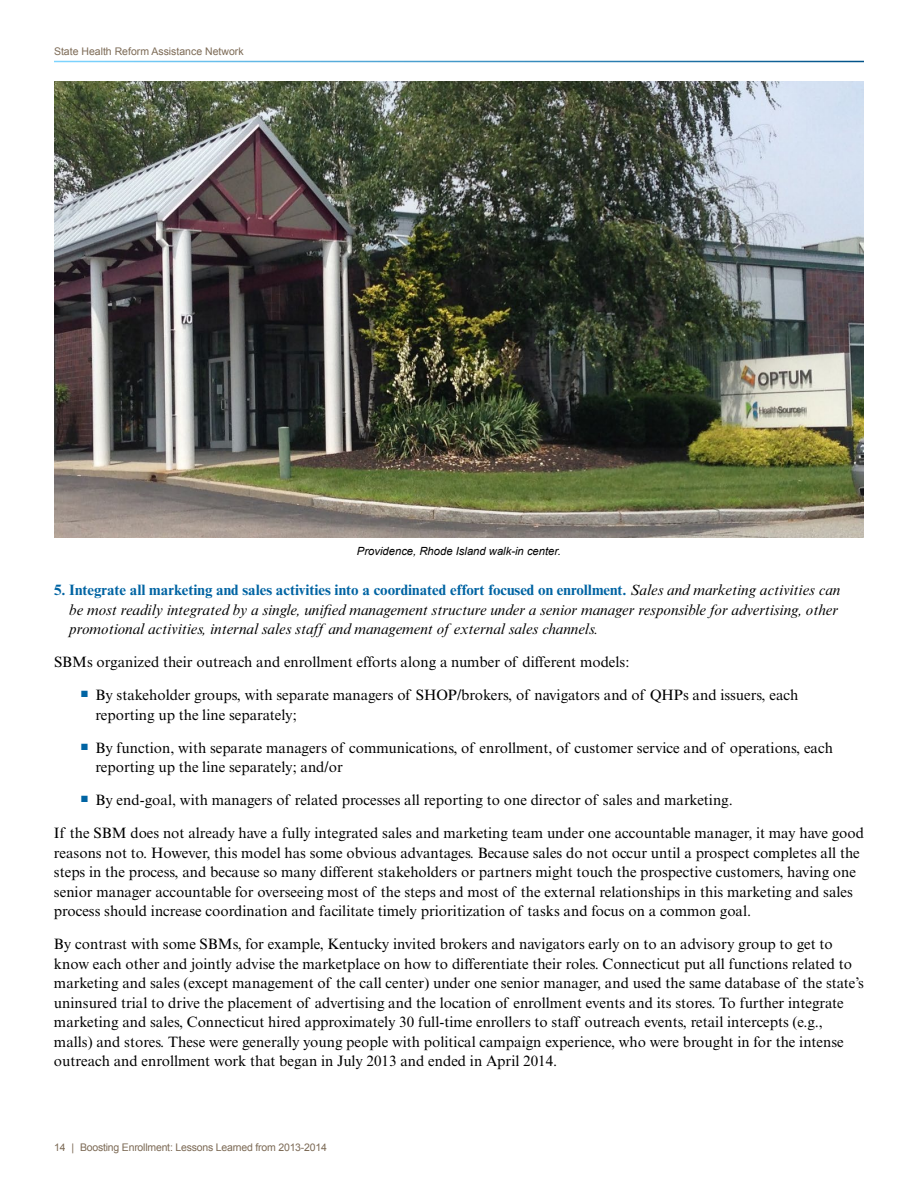
<style>
.page{position:relative;width:918px;height:1188px;background:#fff}
.page>*{position:absolute;margin:0;border:0;box-sizing:border-box;transform-origin:0 0}
.t1{font:15px/19.5px "Times New Roman MT Std";color:#000}
.t2{font:italic 15px/19.5px "Times New Roman MT Std";color:#000}
.t3{font:italic 11.25px "Arial";color:#000}
.t4{font:10.5px "Arial";letter-spacing:-.02em;color:#7c6a55}
.t5{font:10.5px "Arial";color:#7c6a55}
.s1{font-weight:700;font-style:normal;color:#0064a3}
</style>
<div class="page">
<img style="left:54px;top:81px;width:810px;height:457px">
<p class="t5" style="left:54px;top:44px;width:191px">State Health Reform Assistance Network</p>
<p class="t3" style="left:357px;top:543px;width:206px">Providence, Rhode Island walk-in center.</p>
<p class="t2" style="left:69px;top:580px;width:773px;text-indent:-15px"><span class="s1">5. Integrate all marketing and sales activities into a coordinated effort focused on enrollment.</span> Sales and marketing activities can be most readily integrated by a single, unified management structure under a senior manager responsible for advertising, other promotional activities, internal sales staff and management of external sales channels.</p>
<p class="t1" style="left:54px;top:652px;width:577px">SBMs organized their outreach and enrollment efforts along a number of different models:</p>
<p class="t1" style="left:95px;top:685px;width:705px;text-indent:-14px"><sup>■</sup> By stakeholder groups, with separate managers of SHOP/brokers, of navigators and of QHPs and issuers, each reporting up the line separately;</p>
<p class="t1" style="left:95px;top:738px;width:739px;text-indent:-14px"><sup>■</sup> By function, with separate managers of communications, of enrollment, of customer service and of operations, each reporting up the line separately; and/or</p>
<p class="t1" style="left:81px;top:790px;width:653px"><sup>■</sup> By end-goal, with managers of related processes all reporting to one director of sales and marketing.</p>
<p class="t1" style="left:54px;top:823px;width:812px">If the SBM does not already have a fully integrated sales and marketing team under one accountable manager, it may have good reasons not to. However, this model has some obvious advantages. Because sales do not occur until a prospect completes all the steps in the process, and because so many different stakeholders or partners might touch the prospective customers, having one senior manager accountable for overseeing most of the steps and most of the external relationships in this marketing and sales process should increase coordination and facilitate timely prioritization of tasks and focus on a common goal.</p>
<p class="t1" style="left:54px;top:934px;width:812px">By contrast with some SBMs, for example, Kentucky invited brokers and navigators early on to an advisory group to get to know each other and jointly advise the marketplace on how to differentiate their roles. Connecticut put all functions related to marketing and sales (except management of the call center) under one senior manager, and used the same database of the state’s uninsured trial to drive the placement of advertising and the location of enrollment events and its stores. To further integrate marketing and sales, Connecticut hired approximately 30 full-time enrollers to staff outreach events, retail intercepts (e.g., malls) and stores. These were generally young people with political campaign experience, who were brought in for the intense outreach and enrollment work that began in July 2013 and ended in April 2014.</p>
<p class="t4" style="left:54px;top:1140px;width:274px">14 | Boosting Enrollment: Lessons Learned from 2013-2014</p>
</div>
